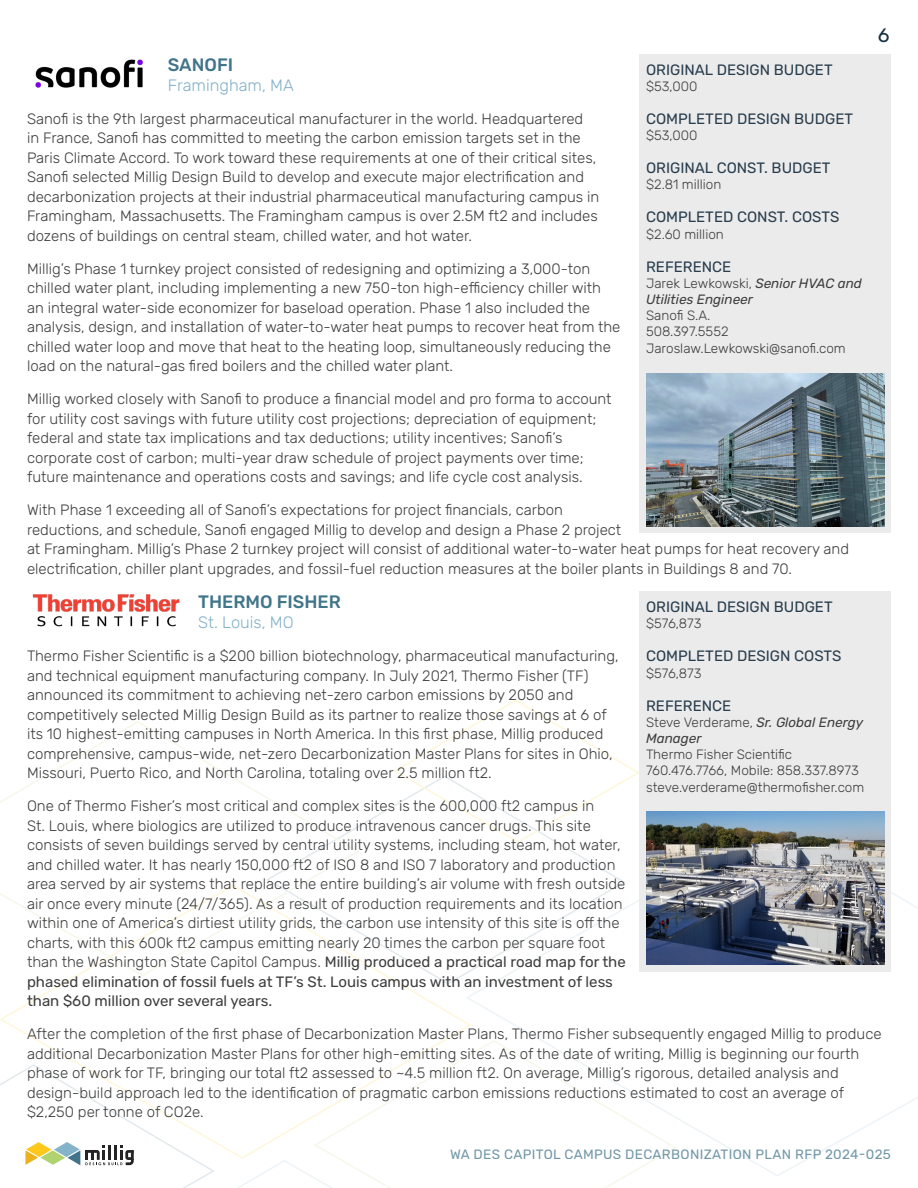
<style>
.page{position:relative;width:918px;height:1188px;background:#fff}
.page>*{position:absolute;margin:0;border:0;box-sizing:border-box;transform-origin:0 0}
.t1{font:19.5px "Rubik";color:#163141}
.Project_Title{font:500 18px "Rubik";color:#41758a}
.Project_Location{font:300 16.5px "Rubik";color:#84b2ca}
.Body_Text{font:300 15px/19.5px "Rubik";color:#3e3e3f}
.Project_Clalout_Header{font:15px "Rubik";color:#293d4c}
.Project_Callout_Text{font:300 13.5px "Rubik";color:#3e3e3f}
.Project_Callout_Text-2{font:italic 13.5px/16.2px "Rubik";color:#3e3e3f}
.t2{font:13.5px "Rubik";letter-spacing:.025em;color:#41758a}
.s1{font-weight:300;font-style:normal}
.s2{font-weight:400}
</style>
<div class="page">
<svg style="left:627px;top:892px;width:291px;height:284px"></svg>
<svg style="left:0;top:806px;width:627px;height:382px"></svg>
<svg style="left:0;top:721px;width:361px;height:256px"></svg>
<svg style="left:393px;top:700px;width:246px;height:144px"></svg>
<svg style="left:3px;top:1142px;width:554px;height:46px"></svg>
<div style="left:639px;top:54px;width:252px;height:478px;background:#ebebec"></div>
<img style="left:646px;top:373px;width:238px;height:153px">
<img style="left:35px;top:59px;width:108px;height:29px">
<div style="left:639px;top:591px;width:252px;height:381px;background:#ebebec"></div>
<img style="left:646px;top:812px;width:238px;height:153px">
<img style="left:32px;top:594px;width:148px;height:33px">
<p class="Project_Title" style="left:168px;top:54px;width:67px">SANOFI</p>
<p class="Project_Location" style="left:168px;top:76px;width:127px">Framingham, MA</p>
<p class="Body_Text" style="left:27px;top:109px;width:574px">Sanofi is the 9th largest pharmaceutical manufacturer in the world. Headquartered<br>in France, Sanofi has committed to meeting the carbon emission targets set in the Paris Climate Accord. To work toward these requirements at one of their critical sites, Sanofi selected Millig Design Build to develop and execute major electrification and decarbonization projects at their industrial pharmaceutical manufacturing campus in Framingham, Massachusetts. The Framingham campus is over 2.5M ft2 and includes dozens of buildings on central steam, chilled water, and hot water.</p>
<p class="Body_Text" style="left:27px;top:259px;width:595px">Millig’s Phase 1 turnkey project consisted of redesigning and optimizing a 3,000-ton chilled water plant, including implementing a new 750-ton high-efficiency chiller with an integral water-side economizer for baseload operation. Phase 1 also included the analysis, design, and installation of water-to-water heat pumps to recover heat from the chilled water loop and move that heat to the heating loop, simultaneously reducing the load on the natural-gas fired boilers and the chilled water plant.</p>
<p class="Body_Text" style="left:27px;top:390px;width:586px">Millig worked closely with Sanofi to produce a financial model and pro forma to account for utility cost savings with future utility cost projections; depreciation of equipment; federal and state tax implications and tax deductions; utility incentives; Sanofi’s corporate cost of carbon; multi-year draw schedule of project payments over time; future maintenance and operations costs and savings; and life cycle cost analysis.</p>
<p class="Body_Text" style="left:27px;top:501px;width:824px">With Phase 1 exceeding all of Sanofi’s expectations for project financials, carbon<br>reductions, and schedule, Sanofi engaged Millig to develop and design a Phase 2 project<br>at Framingham. Millig’s Phase 2 turnkey project will consist of additional water-to-water heat pumps for heat recovery and electrification, chiller plant upgrades, and fossil-fuel reduction measures at the boiler plants in Buildings 8 and 70.</p>
<p class="Project_Clalout_Header" style="left:646px;top:61px;width:188px">ORIGINAL DESIGN BUDGET</p>
<p class="Project_Callout_Text" style="left:646px;top:79px;width:53px">$53,000</p>
<p class="Project_Clalout_Header" style="left:646px;top:110px;width:209px">COMPLETED DESIGN BUDGET</p>
<p class="Project_Callout_Text" style="left:646px;top:128px;width:53px">$53,000</p>
<p class="Project_Clalout_Header" style="left:646px;top:159px;width:186px">ORIGINAL CONST. BUDGET</p>
<p class="Project_Callout_Text" style="left:646px;top:177px;width:77px">$2.81 million</p>
<p class="Project_Clalout_Header" style="left:646px;top:209px;width:195px">COMPLETED CONST. COSTS</p>
<p class="Project_Callout_Text" style="left:646px;top:226px;width:79px">$2.60 million</p>
<p class="Project_Clalout_Header" style="left:646px;top:258px;width:87px">REFERENCE</p>
<p class="Project_Callout_Text-2" style="left:646px;top:275px;width:217px"><span class="s1">Jarek Lewkowski,</span> Senior HVAC and<br>Utilities Engineer</p>
<p class="Project_Callout_Text" style="left:646px;top:308px;width:66px">Sanofi S.A.</p>
<p class="Project_Callout_Text" style="left:646px;top:324px;width:84px">508.397.5552</p>
<p class="Project_Callout_Text" style="left:646px;top:340px;width:201px">Jaroslaw.Lewkowski@sanofi.com</p>
<h1 class="t1" style="left:878px;top:25px;width:13px">6</h1>
<p class="Project_Title" style="left:198px;top:592px;width:144px">THERMO FISHER</p>
<p class="Project_Location" style="left:198px;top:613px;width:97px">St. Louis, MO</p>
<p class="Body_Text" style="left:27px;top:646px;width:593px">Thermo Fisher Scientific is a $200 billion biotechnology, pharmaceutical manufacturing, and technical equipment manufacturing company. In July 2021, Thermo Fisher (TF) announced its commitment to achieving net-zero carbon emissions by 2050 and competitively selected Millig Design Build as its partner to realize those savings at 6 of its 10 highest-emitting campuses in North America. In this first phase, Millig produced comprehensive, campus-wide, net-zero Decarbonization Master Plans for sites in Ohio, Missouri, Puerto Rico, and North Carolina, totaling over 2.5 million ft2.</p>
<p class="Body_Text" style="left:27px;top:796px;width:600px">One of Thermo Fisher’s most critical and complex sites is the 600,000 ft2 campus in<br>St. Louis, where biologics are utilized to produce intravenous cancer drugs. This site consists of seven buildings served by central utility systems, including steam, hot water, and chilled water. It has nearly 150,000 ft2 of ISO 8 and ISO 7 laboratory and production area served by air systems that replace the entire building’s air volume with fresh outside air once every minute (24/7/365). As a result of production requirements and its location within one of America’s dirtiest utility grids, the carbon use intensity of this site is off the charts, with this 600k ft2 campus emitting nearly 20 times the carbon per square foot than the Washington State Capitol Campus. <span class="s2">Millig produced a practical road map for the phased elimination of fossil fuels at TF’s St. Louis campus with an investment of less than $60 million over several years.</span></p>
<p class="Body_Text" style="left:27px;top:1024px;width:856px">After the completion of the first phase of Decarbonization Master Plans, Thermo Fisher subsequently engaged Millig to produce additional Decarbonization Master Plans for other high-emitting sites. As of the date of writing, Millig is beginning our fourth phase of work for TF, bringing our total ft2 assessed to ~4.5 million ft2. On average, Millig’s rigorous, detailed analysis and design-build approach led to the identification of pragmatic carbon emissions reductions estimated to cost an average of $2,250 per tonne of CO2e.</p>
<p class="Project_Clalout_Header" style="left:646px;top:598px;width:188px">ORIGINAL DESIGN BUDGET</p>
<p class="Project_Callout_Text" style="left:646px;top:616px;width:57px">$576,873</p>
<p class="Project_Clalout_Header" style="left:646px;top:648px;width:197px">COMPLETED DESIGN COSTS</p>
<p class="Project_Callout_Text" style="left:646px;top:665px;width:57px">$576,873</p>
<p class="Project_Clalout_Header" style="left:646px;top:697px;width:87px">REFERENCE</p>
<p class="Project_Callout_Text-2" style="left:646px;top:714px;width:219px"><span class="s1">Steve Verderame,</span> Sr. Global Energy<br>Manager</p>
<p class="Project_Callout_Text" style="left:646px;top:747px;width:148px">Thermo Fisher Scientific</p>
<p class="Project_Callout_Text" style="left:646px;top:763px;width:214px">760.476.7766, Mobile: 858.337.8973</p>
<p class="Project_Callout_Text" style="left:646px;top:779px;width:220px">steve.verderame@thermofisher.com</p>
<p class="t2" style="left:450px;top:1146px;width:442px">WA DES CAPITOL CAMPUS DECARBONIZATION PLAN RFP 2024-025</p>
</div>
